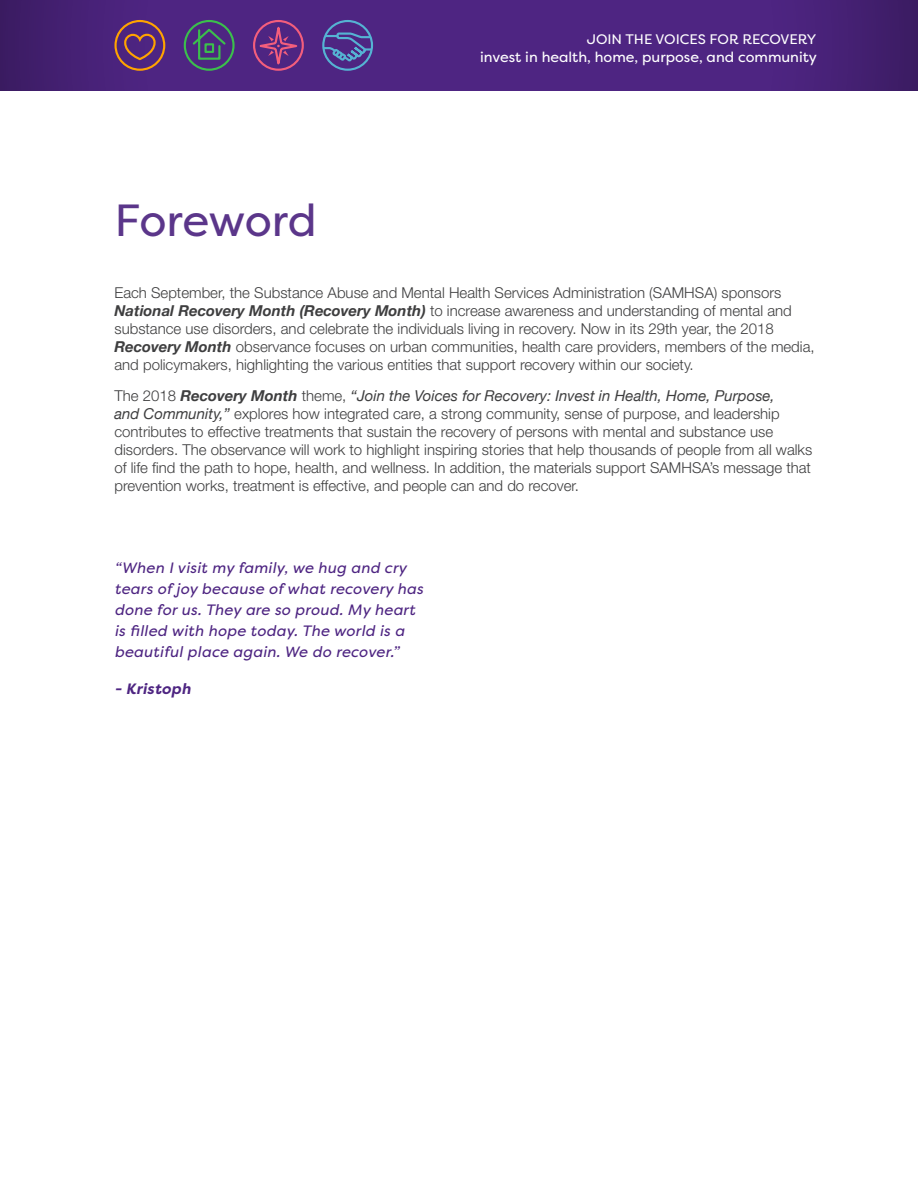
<style>
.page{position:relative;width:918px;height:1188px;background:#fff}
.page>*{position:absolute;margin:0;border:0;box-sizing:border-box;transform-origin:0 0}
.t1{font:45px "Filson Pro";letter-spacing:-.01em;color:#5b368a}
.t2{font:300 15px/18px "Helvetica Neue LT Std";color:#3e3e3f}
.t3{font:italic 15px/21px "Filson Pro";letter-spacing:.02em;color:#4e2582}
.sub_sub_header{font:italic 700 15px "Filson Pro";letter-spacing:.02em;color:#4e2582}
.t4{font:14.4px "Filson Pro";color:#fff}
.t5{font:13.8px "Filson Pro";color:#fff}
.s1{font-family:"Helvetica Neue";font-weight:700;font-style:italic}
.s2{font-family:"Helvetica Neue";font-weight:400;font-style:italic}
</style>
<div class="page">
<svg style="left:0;top:0;width:918px;height:91px;background:#4b247c"></svg>
<div style="left:184px;top:20px;width:51px;height:51px;border:2px solid #3bbf4c;border-radius:50%"></div>
<svg style="left:191px;top:27px;width:37px;height:34px"></svg>
<svg style="left:123px;top:33px;width:34px;height:28px"></svg>
<div style="left:114px;top:20px;width:51px;height:51px;border:2px solid #ffa300;border-radius:50%"></div>
<svg style="left:249px;top:16px;width:59px;height:58px;background:#6b2f80"></svg>
<div style="left:322px;top:20px;width:51px;height:51px;border:2px solid #55b3d3;border-radius:50%"></div>
<svg style="left:322px;top:31px;width:52px;height:33px;background:#50519b"></svg>
<h2 class="t1" style="left:114px;top:190px;width:204px">Foreword</h2>
<p class="t5" style="left:587px;top:30px;width:231px">JOIN THE VOICES FOR RECOVERY</p>
<p class="t4" style="left:480px;top:47px;width:338px">invest in health, home, purpose, and community</p>
<p class="t2" style="left:114px;top:283px;width:702px">Each September, the Substance Abuse and Mental Health Services Administration (SAMHSA) sponsors <span class="s1">National Recovery Month (Recovery Month)</span> to increase awareness and understanding of mental and substance use disorders, and celebrate the individuals living in recovery. Now in its 29th year, the 2018<br><span class="s1">Recovery Month</span> observance focuses on urban communities, health care providers, members of the media, and policymakers, highlighting the various entities that support recovery within our society.</p>
<p class="t2" style="left:114px;top:387px;width:699px">The 2018 <span class="s1">Recovery Month</span> theme, <span class="s2">“Join the Voices for Recovery: Invest in Health, Home, Purpose,<br>and Community,”</span> explores how integrated care, a strong community, sense of purpose, and leadership contributes to effective treatments that sustain the recovery of persons with mental and substance use disorders. The observance will work to highlight inspiring stories that help thousands of people from all walks of life find the path to hope, health, and wellness. In addition, the materials support SAMHSA’s message that prevention works, treatment is effective, and people can and do recover.</p>
<p class="t3" style="left:114px;top:557px;width:310px">“When I visit my family, we hug and cry tears of joy because of what recovery has done for us. They are so proud. My heart is filled with hope today. The world is a beautiful place again. We do recover.”</p>
<p class="sub_sub_header" style="left:114px;top:679px;width:78px">- Kristoph</p>
</div>
